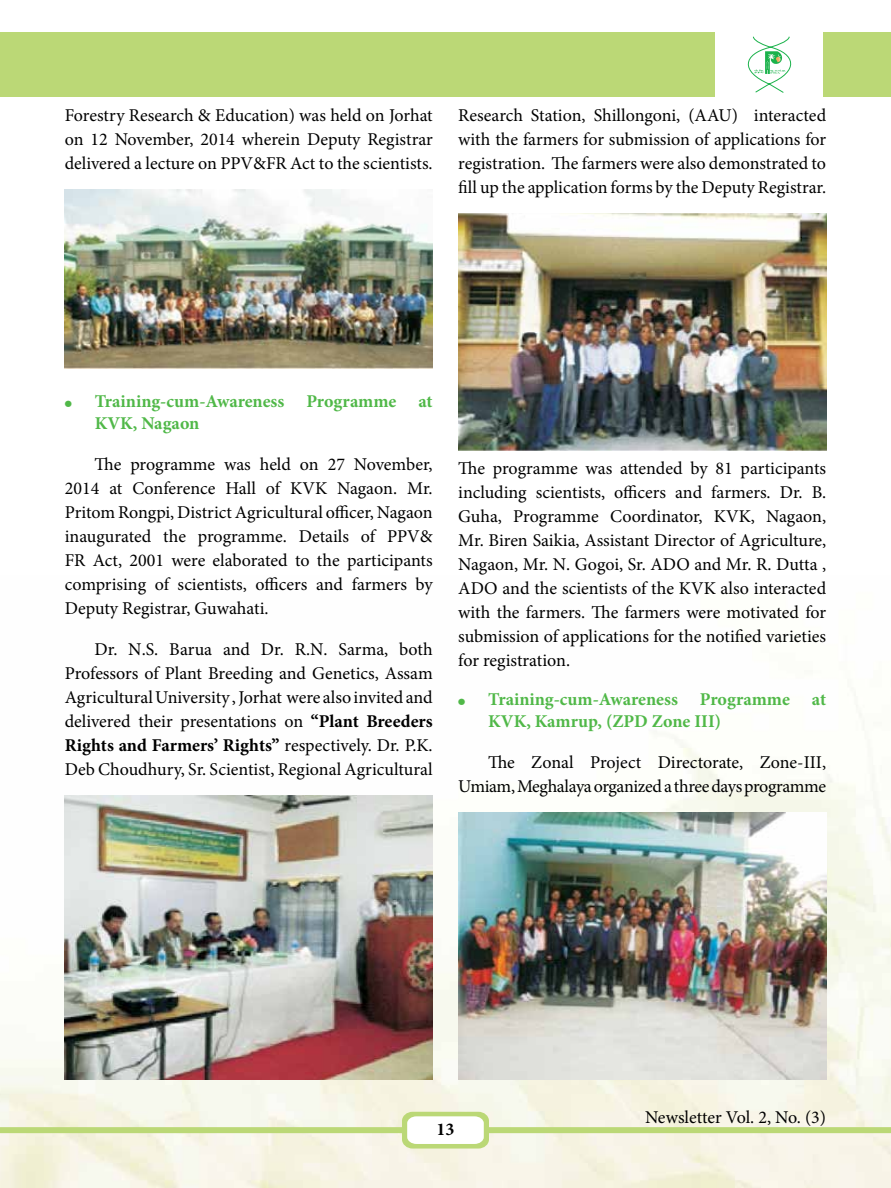
<style>
.page{position:relative;width:891px;height:1188px;background:#fff}
.page>*{position:absolute;margin:0;border:0;box-sizing:border-box;transform-origin:0 0}
.t1{font:18px/24px "Minion Pro";letter-spacing:-.005em;color:#000;text-align:justify}
.t2{font:700 18px/21.6px "Minion Pro";letter-spacing:-.005em;color:#50b848}
.t3{font:700 18px "Minion Pro";color:#000}
.s1{font-weight:700}
</style>
<div class="page">
<img style="left:0;top:688px;width:891px;height:500px">
<div style="left:824px;top:32px;width:67px;height:65px;background:#bbd876"></div>
<div style="left:0;top:32px;width:714px;height:65px;background:#bbd876"></div>
<svg style="left:0;top:1112px;width:891px;height:37px"></svg>
<svg style="left:747px;top:36px;width:45px;height:57px"></svg>
<img style="left:65px;top:190px;width:368px;height:179px">
<img style="left:65px;top:796px;width:368px;height:284px">
<img style="left:458px;top:214px;width:368px;height:236px">
<img style="left:458px;top:812px;width:368px;height:268px">
<p class="t1" style="left:65px;top:103px;width:369px">Forestry Research &amp; Education) was held on Jorhat on 12 November, 2014 wherein Deputy Registrar delivered a lecture on PPV&amp;FR Act to the scientists.</p>
<p class="t1" style="left:458px;top:103px;width:369px">Research Station, Shillongoni, (AAU) interacted with the farmers for submission of applications for registration. The farmers were also demonstrated to fill up the application forms by the Deputy Registrar.</p>
<p class="t2" style="left:95px;top:391px;width:339px;text-indent:-30px">● Training-cum-Awareness Programme at<br>KVK, Nagaon</p>
<p class="t1" style="left:65px;top:452px;width:369px;text-indent:30px">The programme was held on 27 November, 2014 at Conference Hall of KVK Nagaon. Mr.<br>Pritom Rongpi, District Agricultural officer, Nagaon inaugurated the programme. Details of PPV&amp; FR Act, 2001 were elaborated to the participants comprising of scientists, officers and farmers by Deputy Registrar, Guwahati.</p>
<p class="t1" style="left:65px;top:637px;width:369px;text-indent:30px">Dr. N.S. Barua and Dr. R.N. Sarma, both Professors of Plant Breeding and Genetics, Assam Agricultural University , Jorhat were also invited and delivered their presentations on <span class="s1">“Plant Breeders Rights and Farmers’ Rights”</span> respectively. Dr. P.K.<br>Deb Choudhury, Sr. Scientist, Regional Agricultural</p>
<p class="t1" style="left:458px;top:457px;width:369px">The programme was attended by 81 participants including scientists, officers and farmers. Dr. B.<br>Guha, Programme Coordinator, KVK, Nagaon, Mr. Biren Saikia, Assistant Director of Agriculture, Nagaon, Mr. N. Gogoi, Sr. ADO and Mr. R. Dutta , ADO and the scientists of the KVK also interacted with the farmers. The farmers were motivated for submission of applications for the notified varieties for registration.</p>
<p class="t2" style="left:488px;top:688px;width:339px;text-indent:-30px">● Training-cum-Awareness Programme at<br>KVK, Kamrup, (ZPD Zone III)</p>
<p class="t1" style="left:458px;top:750px;width:369px;text-align:right">The Zonal Project Directorate, Zone-III,<br>Umiam, Meghalaya organized a three days programme</p>
<p class="t3" style="left:436px;top:1117px;width:19px">13</p>
<p class="t1" style="left:645px;top:1106px;width:183px">Newsletter Vol. 2, No. (3)</p>
</div>
